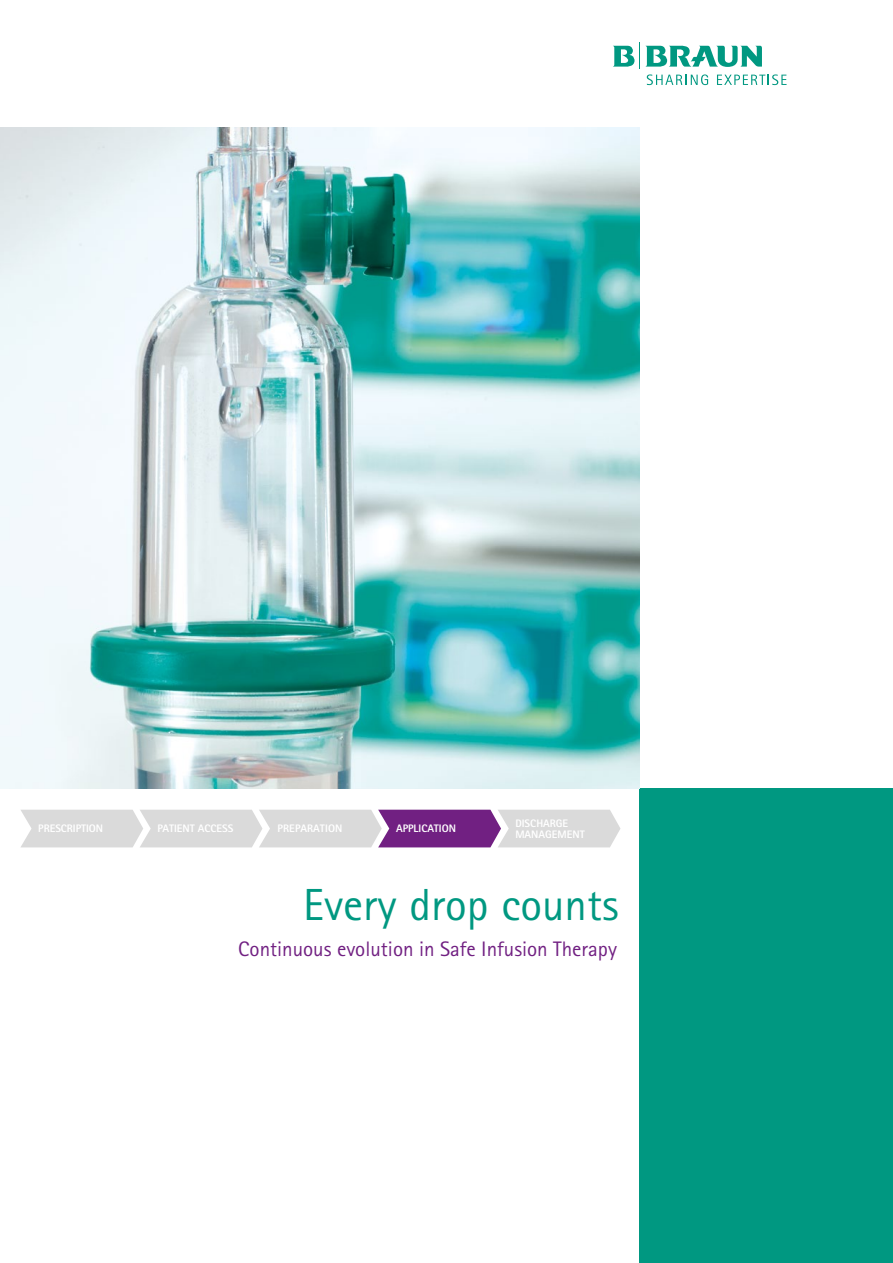
<style>
.page{position:relative;width:893px;height:1263px;background:#fff}
.page>*{position:absolute;margin:0;border:0;box-sizing:border-box;transform-origin:0 0}
.t1{font:45px "Rotis Sans Serif Pro";color:#009881}
.t2{font:21px "Rotis Sans Serif Pro";color:#712082}
.t3{font:800 10.95px/11.4px "Rotis Sans Serif Pro";color:#fff}
</style>
<div class="page">
<div style="left:640px;top:789px;width:253px;height:474px;background:#009881"></div>
<svg style="left:21px;top:810px;width:599px;height:37px;background:#c8b9cc"></svg>
<img style="left:0;top:128px;width:640px;height:661px">
<p class="t3" style="left:38px;top:823px;width:66px">PRESCRIPTION</p>
<p class="t3" style="left:157px;top:823px;width:78px">PATIENT ACCESS</p>
<p class="t3" style="left:277px;top:823px;width:66px">PREPARATION</p>
<p class="t3" style="left:396px;top:823px;width:61px">APPLICATION</p>
<p class="t3" style="left:515px;top:817px;width:71px">DISCHARGE<br>MANAGEMENT</p>
<h1 class="t1" style="left:303px;top:878px;width:317px">Every drop counts</h1>
<h2 class="t2" style="left:238px;top:936px;width:380px">Continuous evolution in Safe Infusion Therapy</h2>
</div>
